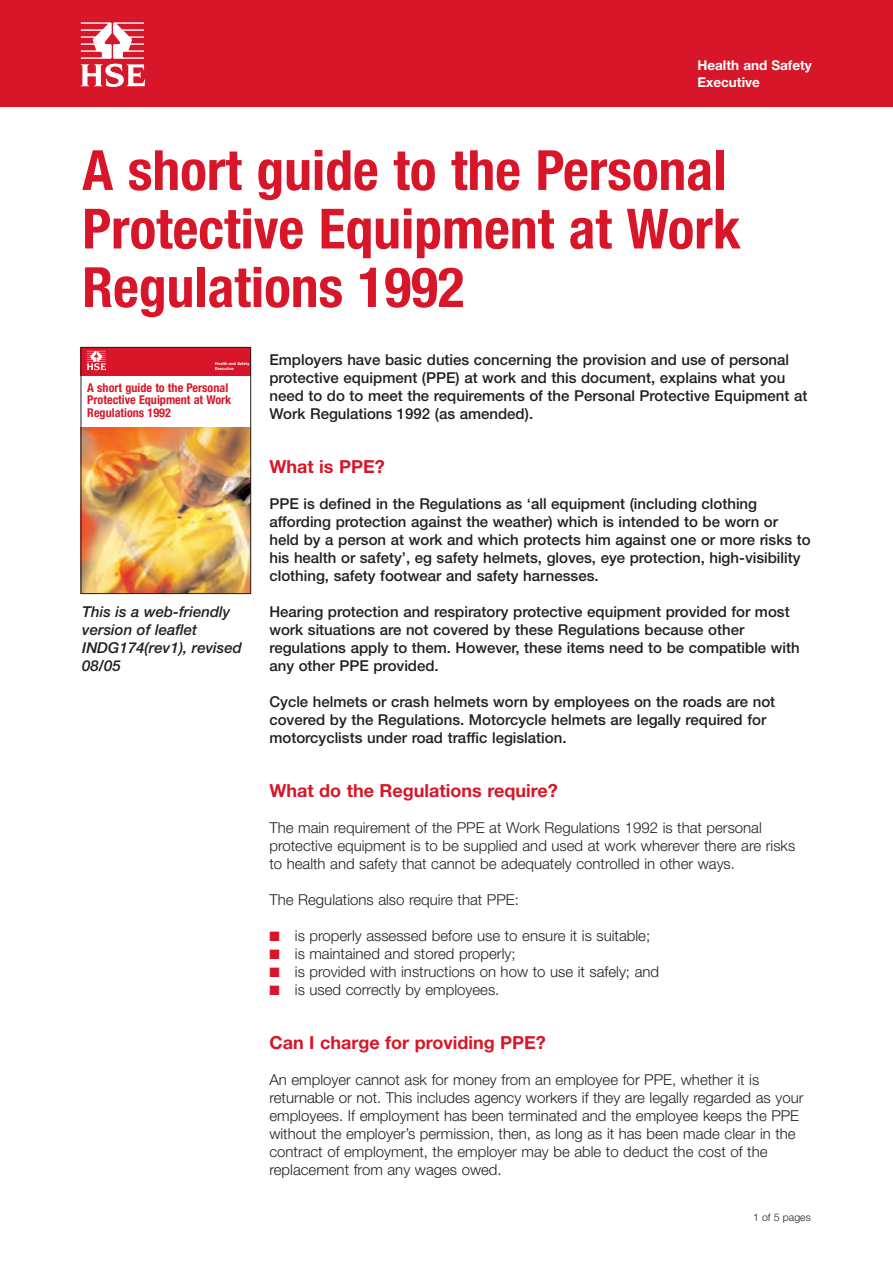
<style>
.page{position:relative;width:893px;height:1263px;background:#fff}
.page>*{position:absolute;margin:0;border:0;box-sizing:border-box;transform-origin:0 0}
.t1{font:700 condensed 55.5px/58.5px "Helvetica Neue";color:#d71729}
.t2{font:700 18px "Helvetica Neue";color:#d71729}
.t3{font:500 15px/18px "Helvetica Neue";color:#231f20}
.t4{font:300 15px/18px "Helvetica Neue";color:#231f20}
.t5{font:italic 500 15px/18px "Helvetica Neue";color:#231f20}
.t6{font:700 13.5px/16.5px "Helvetica Neue";color:#fff}
.t7{font:700 condensed 12.15px/12.6px "Helvetica Neue";color:#d71729}
.t8{font:300 10.5px "Helvetica Neue";color:#231f20}
.t9{font:700 4.05px/4.9px "Helvetica Neue";color:#fff}
.s1{color:#d71729}
</style>
<div class="page">
<div style="left:0;top:0;width:893px;height:106px;background:#d71729"></div>
<svg style="left:81px;top:22px;width:64px;height:65px"></svg>
<div style="left:81px;top:347px;width:170px;height:29px;background:#d71729"></div>
<svg style="left:87px;top:351px;width:19px;height:19px"></svg>
<img style="left:83px;top:427px;width:166px;height:165px">
<div style="left:81px;top:347px;width:170px;height:247px;border:1px solid #231f20"></div>
<p class="t6" style="left:697px;top:59px;width:116px">Health and Safety<br>Executive</p>
<h1 class="t1" style="left:82px;top:146px;width:660px">A short guide to the Personal<br>Protective Equipment at Work<br>Regulations 1992</h1>
<p class="t9" style="left:215px;top:362px;width:36px">Health and Safety<br>Executive</p>
<p class="t7" style="left:87px;top:382px;width:146px">A short guide to the Personal<br>Protective Equipment at Work<br>Regulations 1992</p>
<p class="t5" style="left:82px;top:604px;width:161px">This is a web-friendly version of leaflet<br>INDG174(rev1), revised</p>
<p class="t5" style="left:82px;top:658px;width:40px">08/05</p>
<p class="t3" style="left:269px;top:352px;width:540px">Employers have basic duties concerning the provision and use of personal protective equipment (PPE) at work and this document, explains what you need to do to meet the requirements of the Personal Protective Equipment at Work Regulations 1992 (as amended).</p>
<h2 class="t2" style="left:269px;top:460px;width:117px">What is PPE?</h2>
<p class="t3" style="left:269px;top:496px;width:543px">PPE is defined in the Regulations as ‘all equipment (including clothing affording protection against the weather) which is intended to be worn or held by a person at work and which protects him against one or more risks to his health or safety’, eg safety helmets, gloves, eye protection, high-visibility clothing, safety footwear and safety harnesses.</p>
<p class="t3" style="left:269px;top:604px;width:532px">Hearing protection and respiratory protective equipment provided for most work situations are not covered by these Regulations because other regulations apply to them. However, these items need to be compatible with any other PPE provided.</p>
<p class="t3" style="left:269px;top:694px;width:507px">Cycle helmets or crash helmets worn by employees on the roads are not covered by the Regulations. Motorcycle helmets are legally required for motorcyclists under road traffic legislation.</p>
<h2 class="t2" style="left:269px;top:784px;width:290px">What do the Regulations require?</h2>
<p class="t4" style="left:269px;top:820px;width:527px">The main requirement of the PPE at Work Regulations 1992 is that personal protective equipment is to be supplied and used at work wherever there are risks to health and safety that cannot be adequately controlled in other ways.</p>
<p class="t4" style="left:269px;top:892px;width:251px">The Regulations also require that PPE:</p>
<p class="t4" style="left:269px;top:928px;width:382px"><span class="s1">❋</span> is properly assessed before use to ensure it is suitable;</p>
<p class="t4" style="left:269px;top:946px;width:248px"><span class="s1">❋</span> is maintained and stored properly;</p>
<p class="t4" style="left:269px;top:964px;width:391px"><span class="s1">❋</span> is provided with instructions on how to use it safely; and</p>
<p class="t4" style="left:269px;top:982px;width:232px"><span class="s1">❋</span> is used correctly by employees.</p>
<h2 class="t2" style="left:269px;top:1036px;width:278px">Can I charge for providing PPE?</h2>
<p class="t4" style="left:269px;top:1072px;width:536px">An employer cannot ask for money from an employee for PPE, whether it is returnable or not. This includes agency workers if they are legally regarded as your employees. If employment has been terminated and the employee keeps the PPE without the employer’s permission, then, as long as it has been made clear in the contract of employment, the employer may be able to deduct the cost of the replacement from any wages owed.</p>
<p class="t8" style="left:753px;top:1213px;width:59px">1 of 5 pages</p>
</div>
